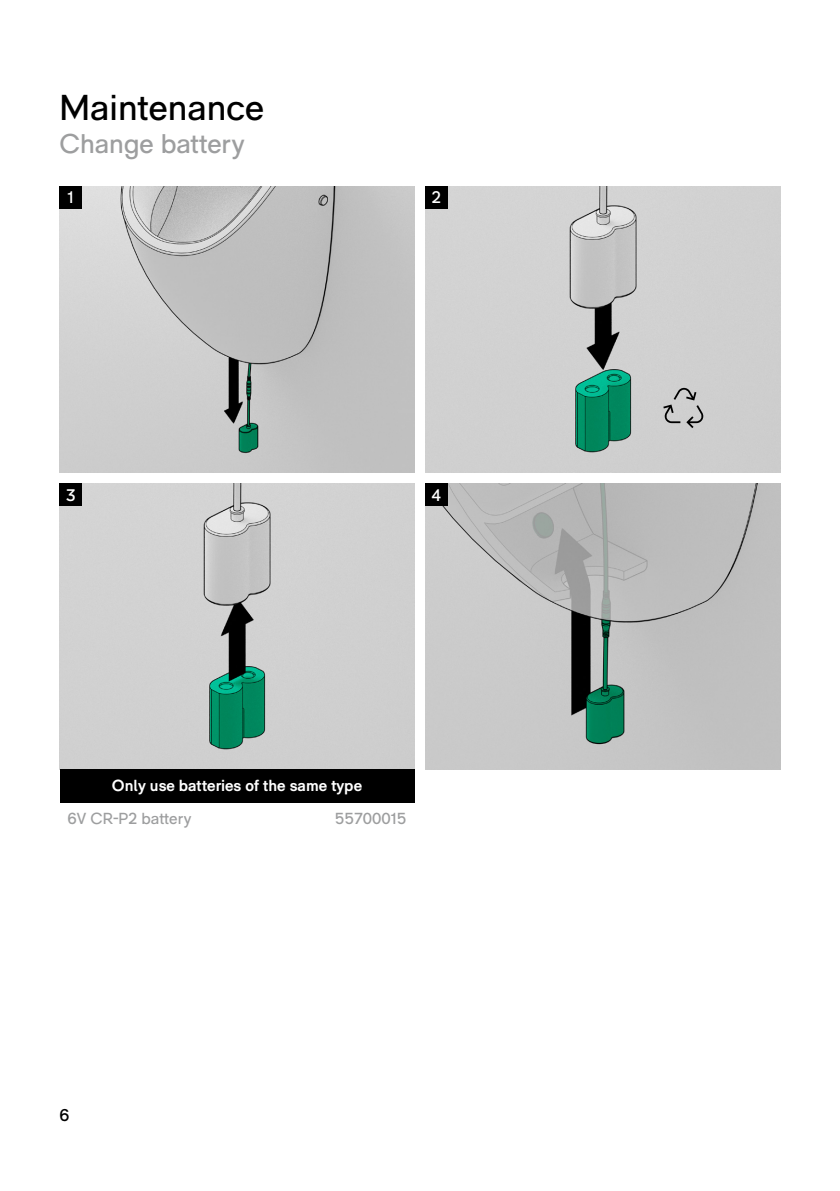
<style>
.page{position:relative;width:840px;height:1191px;background:#fff}
.page>*{position:absolute;margin:0;border:0;box-sizing:border-box;transform-origin:0 0}
.t1{font:36px "RM Pro";color:#000}
.t2{font:27px "RM Pro";color:#9d9e9f}
.t3{font:17px "RM Pro";color:#000}
.t4{font:16.8px "RM Pro";color:#fff}
.t5{font:700 16px "RM Pro";color:#fff}
.t6{font:16px "RM Pro";color:#9d9e9f}
</style>
<div class="page">
<img style="left:60px;top:186px;width:354px;height:286px">
<img style="left:60px;top:483px;width:354px;height:286px">
<img style="left:425px;top:186px;width:355px;height:286px">
<img style="left:425px;top:483px;width:355px;height:286px">
<div style="left:60px;top:769px;width:354px;height:33px;background:#000"></div>
<div style="left:60px;top:483px;width:22px;height:22px;background:#000"></div>
<div style="left:425px;top:483px;width:22px;height:22px;background:#000"></div>
<div style="left:425px;top:186px;width:22px;height:22px;background:#000"></div>
<div style="left:60px;top:186px;width:22px;height:22px;background:#000"></div>
<svg style="left:663px;top:388px;width:40px;height:40px;background:#b0b0b0"></svg>
<h1 class="t1" style="left:60px;top:86px;width:206px">Maintenance</h1>
<h2 class="t2" style="left:60px;top:127px;width:186px">Change battery</h2>
<p class="t4" style="left:67px;top:187px;width:8px">1</p>
<p class="t4" style="left:431px;top:187px;width:11px">2</p>
<p class="t4" style="left:66px;top:484px;width:11px">3</p>
<p class="t4" style="left:431px;top:484px;width:11px">4</p>
<p class="t5" style="left:112px;top:776px;width:252px">Only use batteries of the same type</p>
<p class="t6" style="left:68px;top:809px;width:125px">6V CR-P2 battery</p>
<p class="t6" style="left:334px;top:809px;width:73px">55700015</p>
<p class="t3" style="left:60px;top:1105px;width:11px">6</p>
</div>
